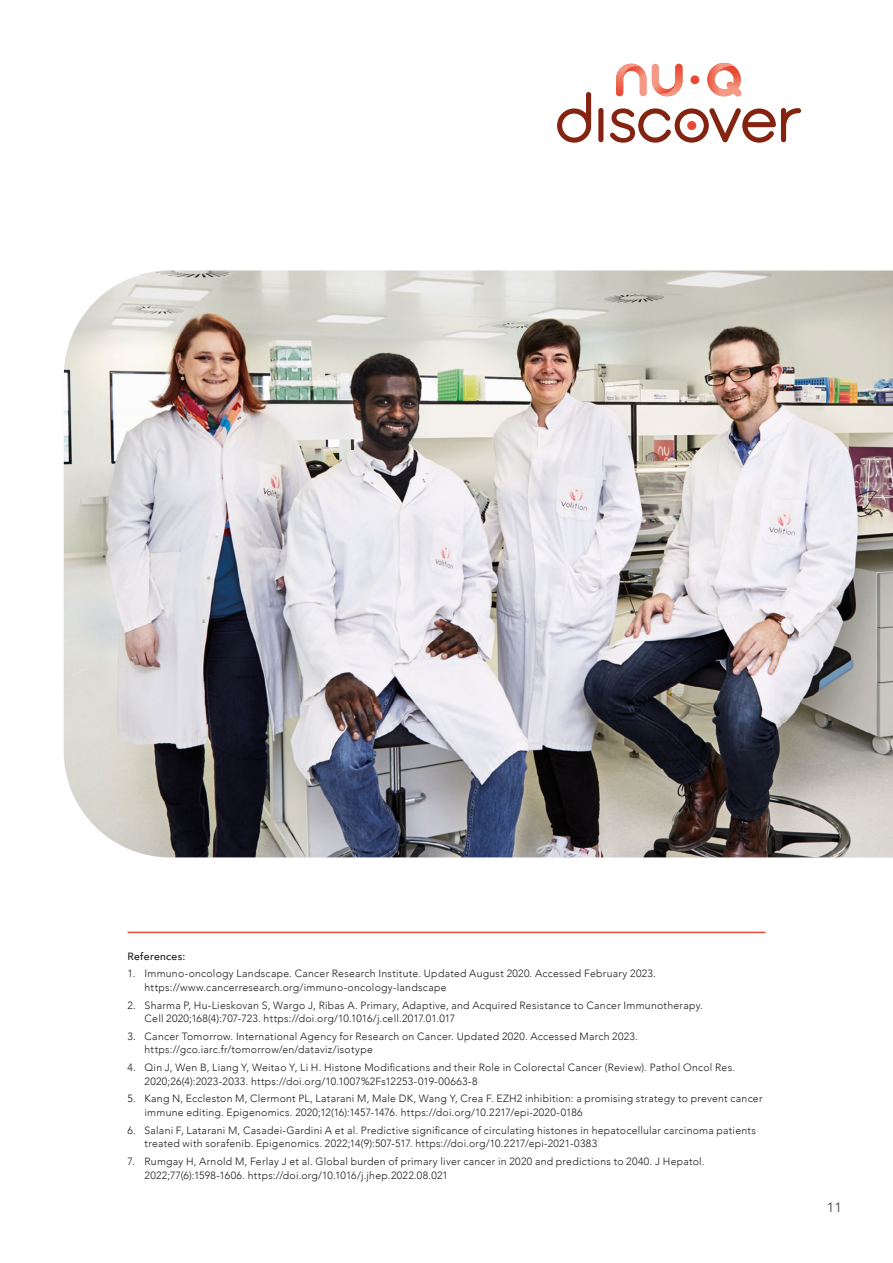
<style>
.page{position:relative;width:893px;height:1263px;background:#fff}
.page>*{position:absolute;margin:0;border:0;box-sizing:border-box;transform-origin:0 0}
.t1{font:13.5px "Avenir";color:#4a4a49}
.t2{font:300 10.5px/13.5px "Avenir";letter-spacing:.025em;color:#1d1d1b}
.t3{font:500 10.5px "Avenir";letter-spacing:.025em;color:#1d1d1b}
</style>
<div class="page">
<img style="left:64px;top:271px;width:829px;height:586px">
<hr style="left:128px;top:932px;width:637px;height:1px;background:#e94a38">
<svg style="left:707px;top:63px;width:35px;height:34px"></svg>
<svg style="left:557px;top:92px;width:34px;height:51px"></svg>
<div style="left:598px;top:108px;width:5px;height:34px;background:#852311;border-radius:3px"></div>
<svg style="left:610px;top:108px;width:191px;height:35px"></svg>
<div style="left:687px;top:121px;width:9px;height:9px;background:#e94b39;border-radius:50%"></div>
<svg style="left:616px;top:64px;width:66px;height:32px"></svg>
<div style="left:690px;top:75px;width:9px;height:9px;background:#e94a38;border-radius:50%"></div>
<p class="t3" style="left:128px;top:947px;width:59px">References:</p>
<p class="t2" style="left:145px;top:967px;width:513px;text-indent:-17px">1. Immuno-oncology Landscape. Cancer Research Institute. Updated August 2020. Accessed February 2023. https://www.cancerresearch.org/immuno-oncology-landscape</p>
<p class="t2" style="left:145px;top:998px;width:560px;text-indent:-17px">2. Sharma P, Hu-Lieskovan S, Wargo J, Ribas A. Primary, Adaptive, and Acquired Resistance to Cancer Immunotherapy.<br>Cell 2020;168(4):707-723. https://doi.org/10.1016/j.cell.2017.01.017</p>
<p class="t2" style="left:145px;top:1029px;width:495px;text-indent:-17px">3. Cancer Tomorrow. International Agency for Research on Cancer. Updated 2020. Accessed March 2023. https://gco.iarc.fr/tomorrow/en/dataviz/isotype</p>
<p class="t2" style="left:145px;top:1061px;width:592px;text-indent:-17px">4. Qin J, Wen B, Liang Y, Weitao Y, Li H. Histone Modifications and their Role in Colorectal Cancer (Review). Pathol Oncol Res.<br>2020;26(4):2023-2033. https://doi.org/10.1007%2Fs12253-019-00663-8</p>
<p class="t2" style="left:145px;top:1092px;width:619px;text-indent:-17px">5. Kang N, Eccleston M, Clermont PL, Latarani M, Male DK, Wang Y, Crea F. EZH2 inhibition: a promising strategy to prevent cancer immune editing. Epigenomics. 2020;12(16):1457-1476. https://doi.org/10.2217/epi-2020-0186</p>
<p class="t2" style="left:145px;top:1123px;width:613px;text-indent:-17px">6. Salani F, Latarani M, Casadei-Gardini A et al. Predictive significance of circulating histones in hepatocellular carcinoma patients treated with sorafenib. Epigenomics. 2022;14(9):507-517. https://doi.org/10.2217/epi-2021-0383</p>
<p class="t2" style="left:145px;top:1155px;width:561px;text-indent:-17px">7. Rumgay H, Arnold M, Ferlay J et al. Global burden of primary liver cancer in 2020 and predictions to 2040. J Hepatol.<br>2022;77(6):1598-1606. https://doi.org/10.1016/j.jhep.2022.08.021</p>
<p class="t1" style="left:827px;top:1199px;width:17px">11</p>
</div>
